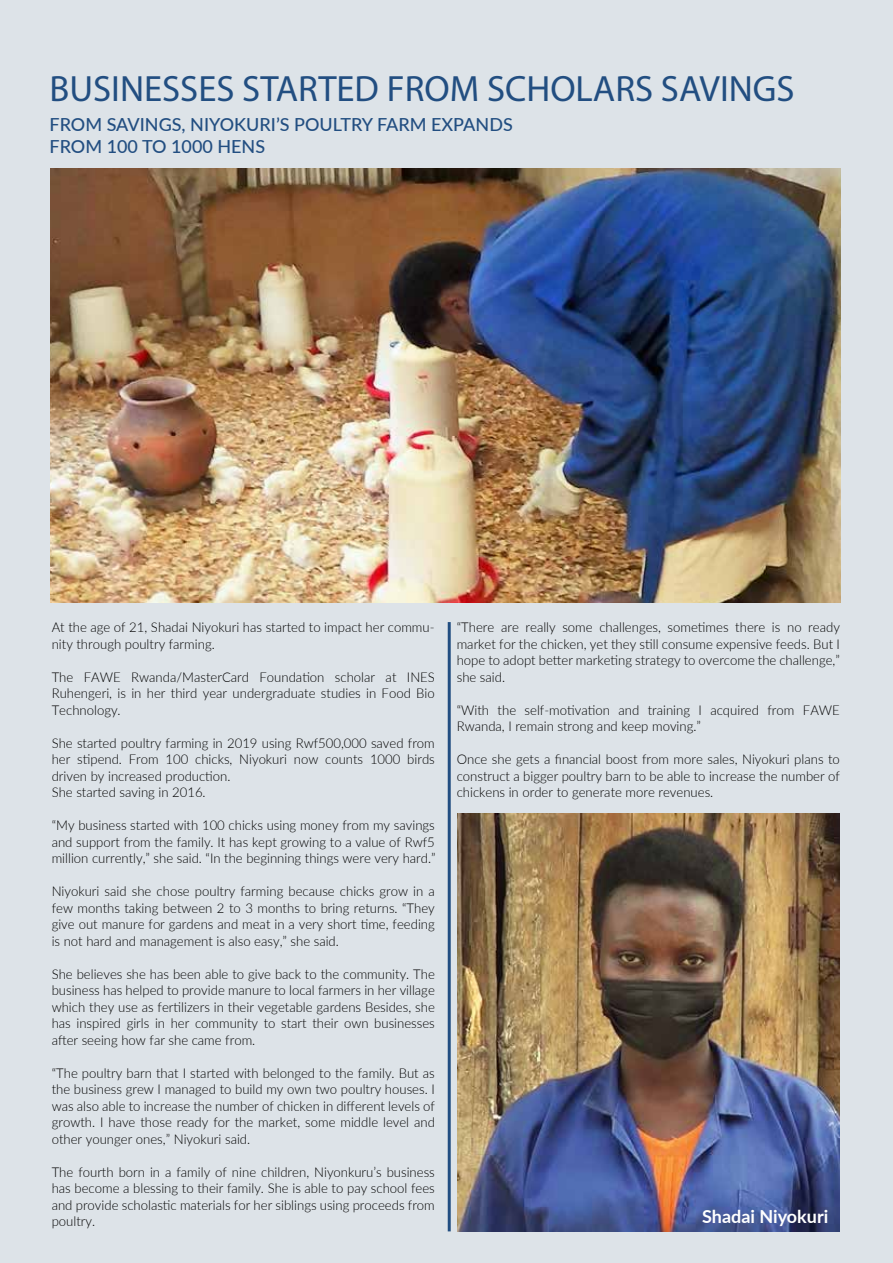
<style>
.page{position:relative;width:893px;height:1263px;background:#dde3e8}
.page>*{position:absolute;margin:0;border:0;box-sizing:border-box;transform-origin:0 0}
.t1{font:36.6px "Myriad Pro";color:#224e81}
.t2{font:500 18px/21.6px "Lato";color:#224e81}
.t3{font:700 18px "Lato";color:#fff}
.t4{font:300 13.5px/16.5px "Lato";color:#000;text-align:justify}
</style>
<div class="page">
<img style="left:50px;top:169px;width:790px;height:433px">
<img style="left:458px;top:814px;width:382px;height:417px">
<hr style="left:448px;top:622px;width:3px;height:609px;background:#224e81">
<h1 class="t1" style="left:50px;top:66px;width:747px">BUSINESSES STARTED FROM SCHOLARS SAVINGS</h1>
<h2 class="t2" style="left:50px;top:113px;width:465px">FROM SAVINGS, NIYOKURI’S POULTRY FARM EXPANDS<br>FROM 100 TO 1000 HENS</h2>
<p class="t4" style="left:52px;top:618px;width:384px">At the age of 21, Shadai Niyokuri has started to impact her commu&shy;nity through poultry farming.</p>
<p class="t4" style="left:52px;top:668px;width:385px">The FAWE Rwanda/MasterCard Foundation scholar at INES Ruhengeri, is in her third year undergraduate studies in Food Bio Technology.</p>
<p class="t4" style="left:52px;top:734px;width:385px;text-align:left">She started poultry farming in 2019 using Rwf500,000 saved from her stipend. From 100 chicks, Niyokuri now counts 1000 birds driven by increased production.<br>She started saving in 2016.</p>
<p class="t4" style="left:52px;top:816px;width:385px">“My business started with 100 chicks using money from my savings and support from the family. It has kept growing to a value of Rwf5 million currently,” she said. “In the beginning things were very hard.”</p>
<p class="t4" style="left:52px;top:882px;width:385px">Niyokuri said she chose poultry farming because chicks grow in a few months taking between 2 to 3 months to bring returns. “They give out manure for gardens and meat in a very short time, feeding is not hard and management is also easy,” she said.</p>
<p class="t4" style="left:52px;top:965px;width:385px">She believes she has been able to give back to the community. The business has helped to provide manure to local farmers in her village which they use as fertilizers in their vegetable gardens Besides, she has inspired girls in her community to start their own businesses after seeing how far she came from.</p>
<p class="t4" style="left:52px;top:1064px;width:385px">“The poultry barn that I started with belonged to the family. But as the business grew I managed to build my own two poultry houses. I was also able to increase the number of chicken in different levels of growth. I have those ready for the market, some middle level and other younger ones,” Niyokuri said.</p>
<p class="t4" style="left:52px;top:1163px;width:385px">The fourth born in a family of nine children, Niyonkuru’s business has become a blessing to their family. She is able to pay school fees and provide scholastic materials for her siblings using proceeds from poultry.</p>
<p class="t4" style="left:457px;top:618px;width:385px">“There are really some challenges, sometimes there is no ready market for the chicken, yet they still consume expensive feeds. But I hope to adopt better marketing strategy to overcome the challenge,” she said.</p>
<p class="t4" style="left:457px;top:701px;width:385px">“With the self-motivation and training I acquired from FAWE<br>Rwanda, I remain strong and keep moving.”</p>
<p class="t4" style="left:457px;top:750px;width:385px">Once she gets a financial boost from more sales, Niyokuri plans to construct a bigger poultry barn to be able to increase the number of chickens in order to generate more revenues.</p>
<h2 class="t3" style="left:702px;top:1203px;width:128px">Shadai Niyokuri</h2>
</div>
